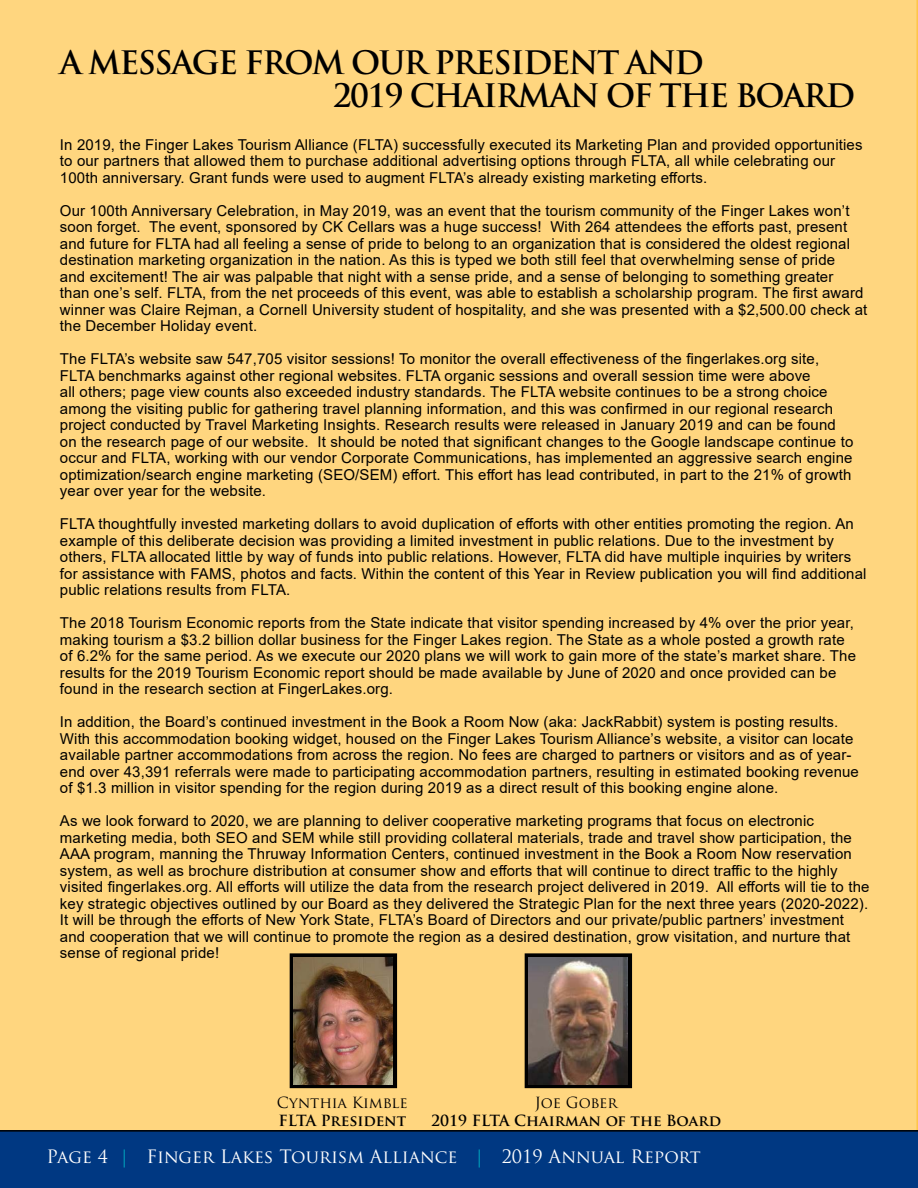
<style>
.page{position:relative;width:918px;height:1188px;background:#fff}
.page>*{position:absolute;margin:0;border:0;box-sizing:border-box;transform-origin:0 0}
.t1{font:700 31.5px/33px "Trajan Pro";letter-spacing:-.05em;color:#000}
.t2{font:18px "Trajan Pro";color:#fff}
.t3{font:15px/16.5px "Arial";letter-spacing:.01em;color:#000}
.t4{font:700 15px "Trajan Pro";color:#000}
.t5{font:15px "Trajan Pro";color:#000}
.t6{font:15px "Trajan Pro";letter-spacing:-.02em;color:#000}
.s1{color:#00aac0}
</style>
<div class="page">
<div style="left:0;top:0;width:918px;height:1130px;background:#ffd67f"></div>
<div style="left:0;top:1130px;width:918px;height:58px;background:#003882"></div>
<svg style="left:293px;top:956px;width:101px;height:129px"></svg>
<div style="left:290px;top:953px;width:107px;height:135px;border:2px solid #000"></div>
<img style="left:294px;top:957px;width:99px;height:127px">
<svg style="left:528px;top:956px;width:101px;height:129px"></svg>
<div style="left:525px;top:953px;width:107px;height:135px;border:2px solid #000"></div>
<img style="left:529px;top:957px;width:99px;height:127px">
<h1 class="t1" style="left:60px;top:46px;width:211px">A MESSAGE FROM</h1>
<h1 class="t1" style="left:333px;top:46px;width:373px;text-indent:18px">OUR PRESIDENT AND<br>2019 CHA</h1>
<h1 class="t1" style="left:483px;top:79px;width:39px">IRMA</h1>
<h1 class="t1" style="left:570px;top:79px;width:211px">N OF THE BOAR</h1>
<h1 class="t1" style="left:826px;top:79px;width:31px">D</h1>
<p class="t3" style="left:60px;top:136px;width:804px">In 2019, the Finger Lakes Tourism Alliance (FLTA) successfully executed its Marketing Plan and provided opportunities to our partners that allowed them to purchase additional advertising options through FLTA, all while celebrating our<br>100th anniversary. Grant funds were used to augment FLTA’s already existing marketing efforts.</p>
<p class="t3" style="left:60px;top:202px;width:809px">Our 100th Anniversary Celebration, in May 2019, was an event that the tourism community of the Finger Lakes won’t soon forget. The event, sponsored by CK Cellars was a huge success! With 264 attendees the efforts past, present and future for FLTA had all feeling a sense of pride to belong to an organization that is considered the oldest regional destination marketing organization in the nation. As this is typed we both still feel that overwhelming sense of pride<br>and excitement! The air was palpable that night with a sense pride, and a sense of belonging to something greater<br>than one’s self. FLTA, from the net proceeds of this event, was able to establish a scholarship program. The first award winner was Claire Rejman, a Cornell University student of hospitality, and she was presented with a $2,500.00 check at the December Holiday event.</p>
<p class="t3" style="left:60px;top:351px;width:795px">The FLTA’s website saw 547,705 visitor sessions! To monitor the overall effectiveness of the fingerlakes.org site, FLTA benchmarks against other regional websites. FLTA organic sessions and overall session time were above<br>all others; page view counts also exceeded industry standards. The FLTA website continues to be a strong choice among the visiting public for gathering travel planning information, and this was confirmed in our regional research project conducted by Travel Marketing Insights. Research results were released in January 2019 and can be found on the research page of our website. It should be noted that significant changes to the Google landscape continue to occur and FLTA, working with our vendor Corporate Communications, has implemented an aggressive search engine optimization/search engine marketing (SEO/SEM) effort. This effort has lead contributed, in part to the 21% of growth year over year for the website.</p>
<p class="t3" style="left:60px;top:516px;width:808px">FLTA thoughtfully invested marketing dollars to avoid duplication of efforts with other entities promoting the region. An example of this deliberate decision was providing a limited investment in public relations. Due to the investment by others, FLTA allocated little by way of funds into public relations. However, FLTA did have multiple inquiries by writers for assistance with FAMS, photos and facts. Within the content of this Year in Review publication you will find additional public relations results from FLTA.</p>
<p class="t3" style="left:60px;top:615px;width:798px">The 2018 Tourism Economic reports from the State indicate that visitor spending increased by 4% over the prior year, making tourism a $3.2 billion dollar business for the Finger Lakes region. The State as a whole posted a growth rate of 6.2% for the same period. As we execute our 2020 plans we will work to gain more of the state’s market share. The results for the 2019 Tourism Economic report should be made available by June of 2020 and once provided can be found in the research section at FingerLakes.org.</p>
<p class="t3" style="left:60px;top:714px;width:801px">In addition, the Board’s continued investment in the Book a Room Now (aka: JackRabbit) system is posting results.<br>With this accommodation booking widget, housed on the Finger Lakes Tourism Alliance’s website, a visitor can locate available partner accommodations from across the region. No fees are charged to partners or visitors and as of year&shy;end over 43,391 referrals were made to participating accommodation partners, resulting in estimated booking revenue of $1.3 million in visitor spending for the region during 2019 as a direct result of this booking engine alone.</p>
<p class="t3" style="left:60px;top:813px;width:811px">As we look forward to 2020, we are planning to deliver cooperative marketing programs that focus on electronic marketing media, both SEO and SEM while still providing collateral materials, trade and travel show participation, the AAA program, manning the Thruway Information Centers, continued investment in the Book a Room Now reservation system, as well as brochure distribution at consumer show and efforts that will continue to direct traffic to the highly visited fingerlakes.org. All efforts will utilize the data from the research project delivered in 2019. All efforts will tie to the key strategic objectives outlined by our Board as they delivered the Strategic Plan for the next three years (2020-2022).<br>It will be through the efforts of New York State, FLTA’s Board of Directors and our private/public partners’ investment and cooperation that we will continue to promote the region as a desired destination, grow visitation, and nurture that sense of regional pride!</p>
<p class="t5" style="left:277px;top:1093px;width:133px">Cynthia Kimble</p>
<p class="t4" style="left:278px;top:1111px;width:129px">FLTA PRESIDENT</p>
<p class="t6" style="left:535px;top:1093px;width:84px">Joe Gober</p>
<p class="t4" style="left:431px;top:1111px;width:291px">2019 FLTA CHAIRMAN OF THE BOARD</p>
<p class="t2" style="left:46px;top:1145px;width:656px">Page 4 <span class="s1">|</span> Finger Lakes Tourism Alliance <span class="s1">|</span> 2019 Annual Report</p>
</div>
